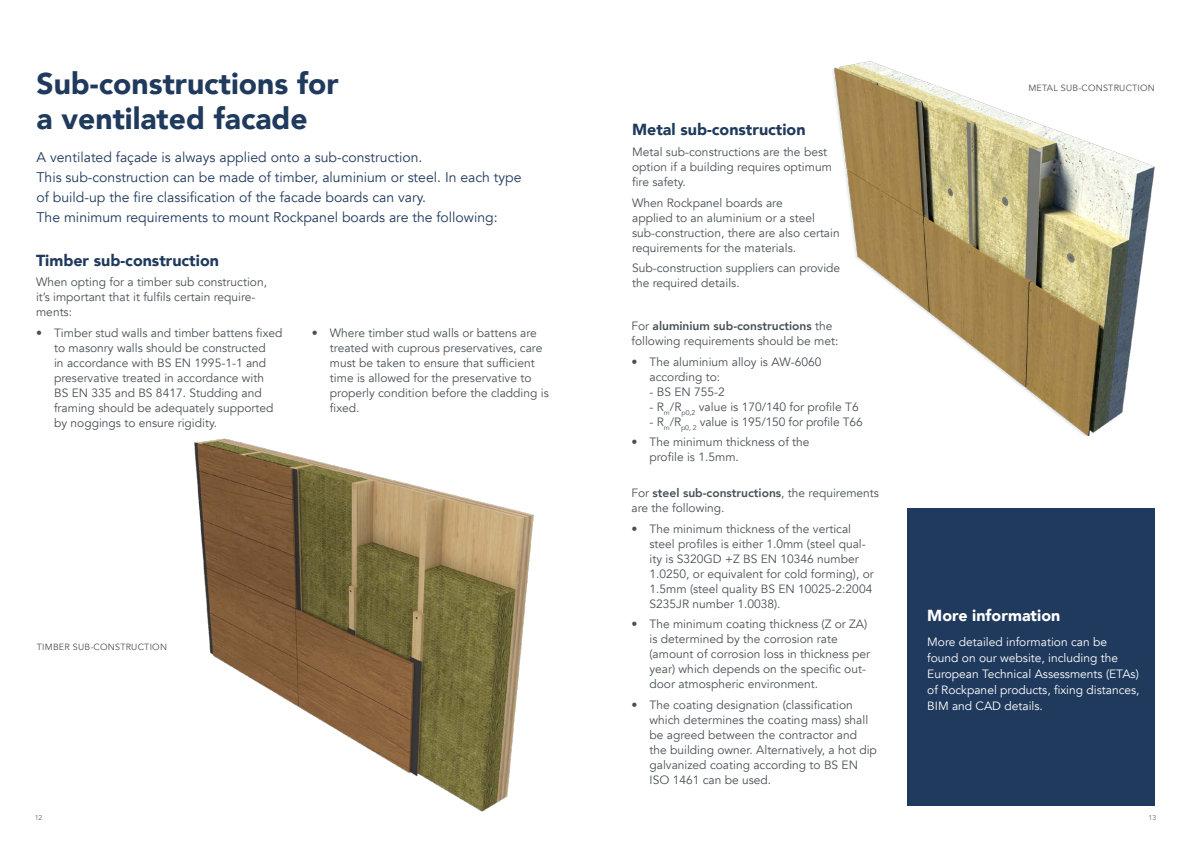
<style>
.page{position:relative;width:1191px;height:842px;background:#fff}
.page>*{position:absolute;margin:0;border:0;box-sizing:border-box;transform-origin:0 0}
.t1{font:900 30px/35px "Avenir";color:#203a5d}
.t2{font:900 16px "Avenir";color:#203a5d}
.t3{font:900 16px "Avenir";color:#fff}
.t4{font:14px/20px "Avenir";color:#203a5d}
.t5{font:12px/15px "Avenir";color:#485156}
.t6{font:12px/16px "Avenir";color:#fff}
.t7{font:9px "Avenir";letter-spacing:.025em;color:#485156}
.t8{font:7px "Avenir";color:#646363}
.s1{font-weight:800}
</style>
<div class="page">
<img style="left:194px;top:438px;width:340px;height:374px">
<img style="left:832px;top:61px;width:323px;height:374px">
<div style="left:907px;top:509px;width:248px;height:297px;background:#203a5d"></div>
<h1 class="t1" style="left:37px;top:66px;width:304px">Sub-constructions for a ventilated facade</h1>
<p class="t4" style="left:37px;top:147px;width:486px">A ventilated façade is always applied onto a sub-construction.<br>This sub-construction can be made of timber, aluminium or steel. In each type of build-up the fire classification of the facade boards can vary.<br>The minimum requirements to mount Rockpanel boards are the following:</p>
<h2 class="t2" style="left:36px;top:246px;width:184px">Timber sub-construction</h2>
<p class="t5" style="left:36px;top:275px;width:232px">When opting for a timber sub construction, it’s important that it fulfils certain require&shy;ments:</p>
<p class="t5" style="left:54px;top:326px;width:230px;text-indent:-18px">• Timber stud walls and timber battens fixed to masonry walls should be constructed<br>in accordance with BS EN 1995-1-1 and preservative treated in accordance with<br>BS EN 335 and BS 8417. Studding and framing should be adequately supported by noggings to ensure rigidity.</p>
<p class="t5" style="left:330px;top:325px;width:220px;text-indent:-18px">• Where timber stud walls or battens are treated with cuprous preservatives, care must be taken to ensure that sufficient time is allowed for the preservative to properly condition before the cladding is fixed.</p>
<p class="t7" style="left:37px;top:641px;width:132px">TIMBER SUB-CONSTRUCTION</p>
<h2 class="t2" style="left:632px;top:116px;width:175px">Metal sub-construction</h2>
<p class="t5" style="left:632px;top:144px;width:201px">Metal sub-constructions are the best option if a building requires optimum fire safety.</p>
<p class="t5" style="left:632px;top:195px;width:209px">When Rockpanel boards are<br>applied to an aluminium or a steel sub-construction, there are also certain requirements for the materials.</p>
<p class="t5" style="left:632px;top:261px;width:209px">Sub-construction suppliers can provide the required details.</p>
<p class="t5" style="left:631px;top:319px;width:208px">For <span class="s1">aluminium sub-constructions</span> the following requirements should be met:</p>
<p class="t5" style="left:649px;top:354px;width:173px;text-indent:-18px">• The aluminium alloy is AW-6060 according to:</p>
<p class="t5" style="left:649px;top:384px;width:77px">- BS EN 755-2</p>
<p class="t5" style="left:649px;top:399px;width:211px">- R<sub>m</sub>/R<sub>p0,2</sub> value is 170/140 for profile T6</p>
<p class="t5" style="left:649px;top:414px;width:215px">- R<sub>m</sub>/R<sub>p0,</sub> <sub>2</sub> value is 195/150 for profile T66</p>
<p class="t5" style="left:649px;top:435px;width:162px;text-indent:-18px">• The minimum thickness of the profile is 1.5mm.</p>
<p class="t5" style="left:631px;top:486px;width:249px">For <span class="s1">steel sub-constructions</span>, the requirements are the following.</p>
<p class="t5" style="left:649px;top:521px;width:226px;text-indent:-18px">• The minimum thickness of the vertical steel profiles is either 1.0mm (steel qual&shy;ity is S320GD +Z BS EN 10346 number 1.0250, or equivalent for cold forming), or 1.5mm (steel quality BS EN 10025-2:2004<br>S235JR number 1.0038).</p>
<p class="t5" style="left:649px;top:617px;width:222px;text-indent:-18px">• The minimum coating thickness (Z or ZA) is determined by the corrosion rate (amount of corrosion loss in thickness per year) which depends on the specific out&shy;door atmospheric environment.</p>
<p class="t5" style="left:649px;top:698px;width:229px;text-indent:-18px">• The coating designation (classification which determines the coating mass) shall be agreed between the contractor and the building owner. Alternatively, a hot dip galvanized coating according to BS EN ISO 1461 can be used.</p>
<p class="t7" style="left:1028px;top:83px;width:128px">METAL SUB-CONSTRUCTION</p>
<h2 class="t3" style="left:927px;top:602px;width:134px">More information</h2>
<p class="t6" style="left:927px;top:634px;width:214px">More detailed information can be found on our website, including the European Technical Assessments (ETAs) of Rockpanel products, fixing distances, BIM and CAD details.</p>
<p class="t8" style="left:35px;top:814px;width:9px">12</p>
<p class="t8" style="left:1148px;top:814px;width:9px">13</p>
</div>
